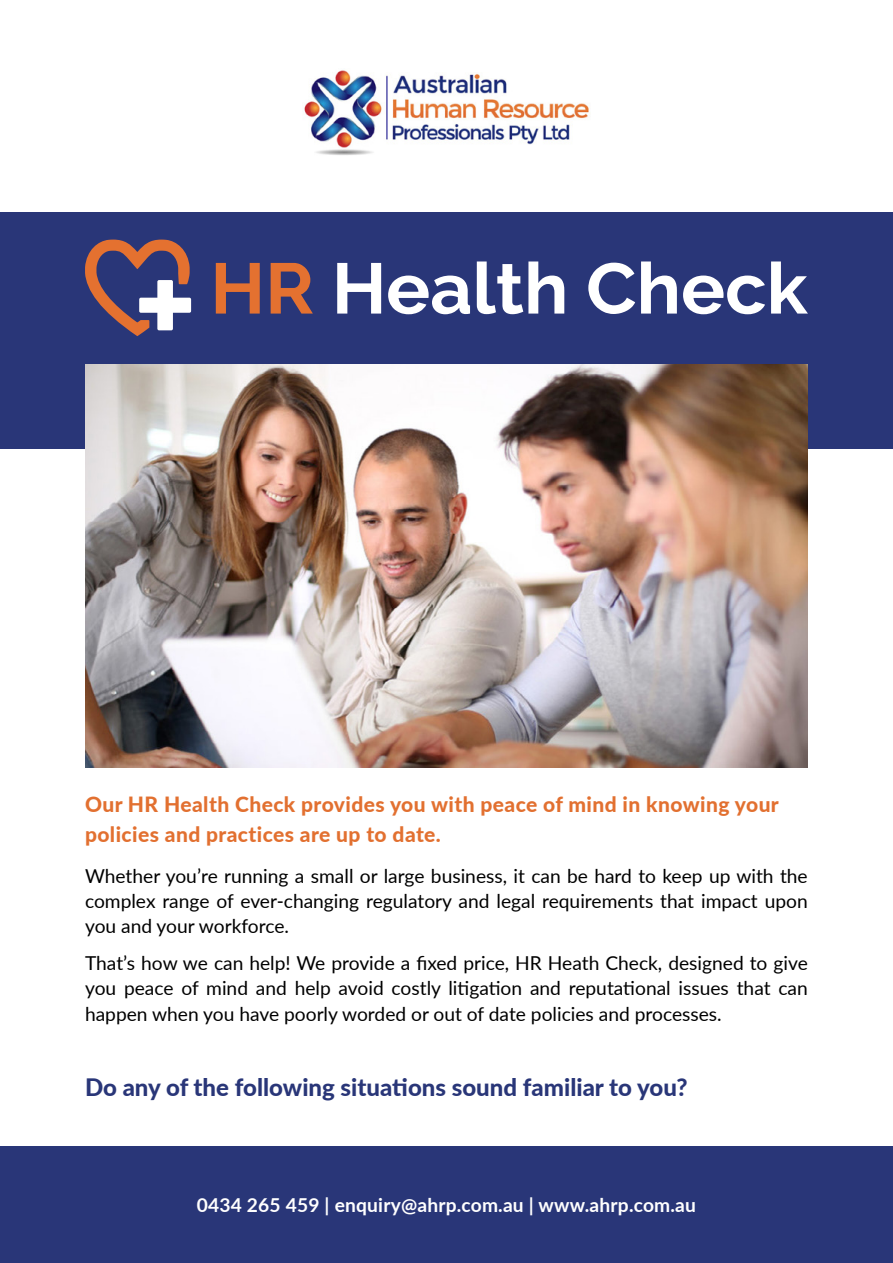
<style>
.page{position:relative;width:893px;height:1263px;background:#fff}
.page>*{position:absolute;margin:0;border:0;box-sizing:border-box;transform-origin:0 0}
.t1{font:800 24px "Lato";color:#293678}
.t2{font:800 21px/30px "Lato";letter-spacing:.02em;color:#e27030}
.t3{font:19.2px/25.2px "Lato";color:#000;text-align:justify}
.t4{font:700 19.2px "Lato";letter-spacing:.01em;color:#fff}
</style>
<div class="page">
<div style="left:0;top:213px;width:893px;height:236px;background:#293678"></div>
<img style="left:304px;top:70px;width:285px;height:85px">
<div style="left:0;top:1146px;width:893px;height:117px;background:#293678"></div>
<img style="left:85px;top:364px;width:723px;height:404px">
<svg style="left:85px;top:240px;width:106px;height:96px"></svg>
<svg style="left:216px;top:263px;width:44px;height:51px"></svg>
<svg style="left:271px;top:263px;width:42px;height:51px"></svg>
<svg style="left:337px;top:263px;width:44px;height:51px"></svg>
<svg style="left:388px;top:276px;width:82px;height:38px"></svg>
<svg style="left:477px;top:261px;width:87px;height:53px"></svg>
<svg style="left:588px;top:263px;width:47px;height:51px"></svg>
<svg style="left:641px;top:261px;width:36px;height:53px"></svg>
<svg style="left:683px;top:276px;width:82px;height:38px"></svg>
<svg style="left:771px;top:261px;width:37px;height:53px"></svg>
<p class="t2" style="left:85px;top:789px;width:695px">Our HR Health Check provides you with peace of mind in knowing your policies and practices are up to date.</p>
<p class="t3" style="left:85px;top:862px;width:724px">Whether you’re running a small or large business, it can be hard to keep up with the complex range of ever-changing regulatory and legal requirements that impact upon you and your workforce.</p>
<p class="t3" style="left:85px;top:950px;width:724px">That’s how we can help! We provide a fixed price, HR Heath Check, designed to give you peace of mind and help avoid costly litigation and reputational issues that can happen when you have poorly worded or out of date policies and processes.</p>
<p class="t1" style="left:85px;top:1069px;width:604px">Do any of the following situations sound familiar to you?</p>
<p class="t4" style="left:197px;top:1191px;width:501px">0434 265 459 | enquiry@ahrp.com.au | www.ahrp.com.au</p>
</div>
